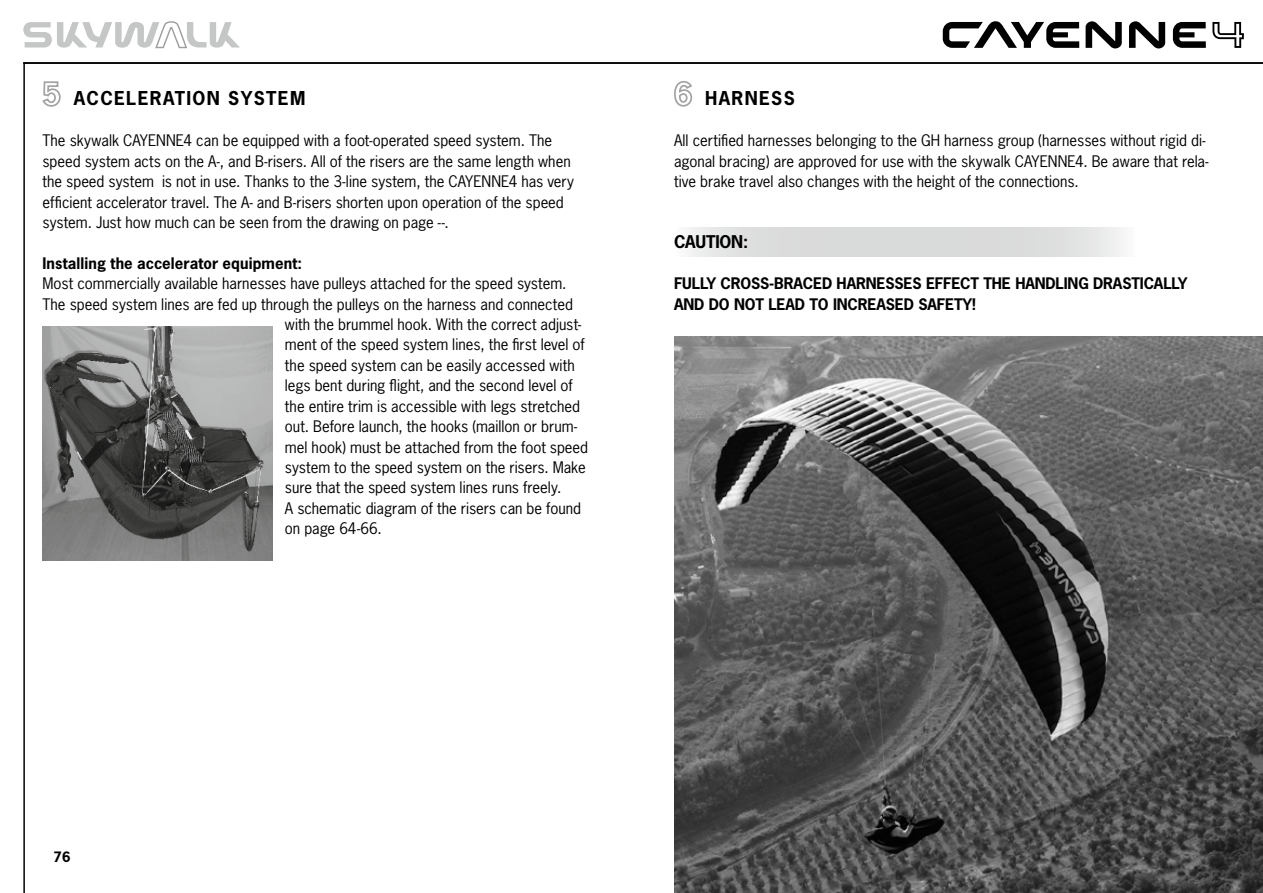
<style>
.page{position:relative;width:1263px;height:893px;background:#fff}
.page>*{position:absolute;margin:0;border:0;box-sizing:border-box;transform-origin:0 0}
.t1{font:700 18px "News Gothic";letter-spacing:.075em;color:#000}
.t2{font:700 16.5px "News Gothic";color:#000}
.t3{font:15px/20.4px "News Gothic";color:#000}
.t4{font:700 15px "News Gothic";letter-spacing:-.01em;color:#000}
.t5{font:700 15px "News Gothic";letter-spacing:.01em;color:#000}
.t6{font:700 13.5px "News Gothic";color:#000}
</style>
<div class="page">
<hr style="left:23px;top:62px;width:2px;height:831px;background:#000">
<svg style="left:23px;top:21px;width:217px;height:28px"></svg>
<hr style="left:23px;top:62px;width:1240px;height:2px;background:#000">
<svg style="left:943px;top:21px;width:301px;height:27px"></svg>
<img style="left:43px;top:327px;width:229px;height:233px">
<svg style="left:42px;top:81px;width:19px;height:26px"></svg>
<svg style="left:690px;top:228px;width:433px;height:28px;background:#dddede"></svg>
<svg style="left:674px;top:81px;width:19px;height:26px"></svg>
<img style="left:674px;top:337px;width:589px;height:556px">
<p class="t1" style="left:74px;top:87px;width:231px">Acceleration System</p>
<p class="t3" style="left:43px;top:130px;width:533px">The skywalk CAYENNE4 can be equipped with a foot-operated speed system. The speed system acts on the A-, and B-risers. All of the risers are the same length when the speed system is not in use. Thanks to the 3-line system, the CAYENNE4 has very efficient accelerator travel. The A- and B-risers shorten upon operation of the speed system. Just how much can be seen from the drawing on page --.</p>
<p class="t5" style="left:43px;top:253px;width:261px">Installing the accelerator equipment:</p>
<p class="t3" style="left:43px;top:273px;width:525px">Most commercially available harnesses have pulleys attached for the speed system.</p>
<p class="t3" style="left:43px;top:293px;width:532px">The speed system lines are fed up through the pulleys on the harness and connected</p>
<p class="t3" style="left:285px;top:314px;width:298px">with the brummel hook. With the correct adjust-</p>
<p class="t3" style="left:285px;top:334px;width:301px">ment of the speed system lines, the first level of</p>
<p class="t3" style="left:285px;top:354px;width:291px">the speed system can be easily accessed with</p>
<p class="t3" style="left:285px;top:375px;width:289px">legs bent during flight, and the second level of</p>
<p class="t3" style="left:285px;top:395px;width:297px">the entire trim is accessible with legs stretched</p>
<p class="t3" style="left:285px;top:416px;width:294px">out. Before launch, the hooks (maillon or brum-</p>
<p class="t3" style="left:285px;top:436px;width:305px">mel hook) must be attached from the foot speed</p>
<p class="t3" style="left:285px;top:457px;width:302px">system to the speed system on the risers. Make</p>
<p class="t3" style="left:285px;top:477px;width:278px">sure that the speed system lines runs freely.</p>
<p class="t3" style="left:285px;top:497px;width:298px">A schematic diagram of the risers can be found</p>
<p class="t3" style="left:285px;top:518px;width:98px">on page 64-66.</p>
<p class="t1" style="left:705px;top:87px;width:79px">Harness</p>
<p class="t3" style="left:674px;top:130px;width:536px">All certified harnesses belonging to the GH harness group (harnesses without rigid di&shy;agonal bracing) are approved for use with the skywalk CAYENNE4. Be aware that rela&shy;tive brake travel also changes with the height of the connections.</p>
<p class="t2" style="left:674px;top:231px;width:10px">CAUTI</p>
<p class="t2" style="left:720px;top:231px;width:30px">ON:</p>
<p class="t4" style="left:674px;top:274px;width:10px">FULLY</p>
<p class="t4" style="left:720px;top:274px;width:65px">CROSS-BRACED</p>
<p class="t4" style="left:837px;top:274px;width:21px">HARNE</p>
<p class="t4" style="left:885px;top:274px;width:51px">SSES EFFECT</p>
<p class="t4" style="left:983px;top:274px;width:52px">THE HANDLIN</p>
<p class="t4" style="left:1078px;top:274px;width:26px">G DRA</p>
<p class="t4" style="left:1122px;top:274px;width:19px">STICALLY</p>
<p class="t4" style="left:674px;top:294px;width:11px">AND</p>
<p class="t4" style="left:709px;top:294px;width:70px">DO NOT LEAD</p>
<p class="t4" style="left:809px;top:294px;width:34px">TO INCREA</p>
<p class="t4" style="left:886px;top:294px;width:52px">SED SAFETY</p>
<p class="t4" style="left:972px;top:294px;width:5px">!</p>
<p class="t6" style="left:54px;top:847px;width:18px">76</p>
</div>
